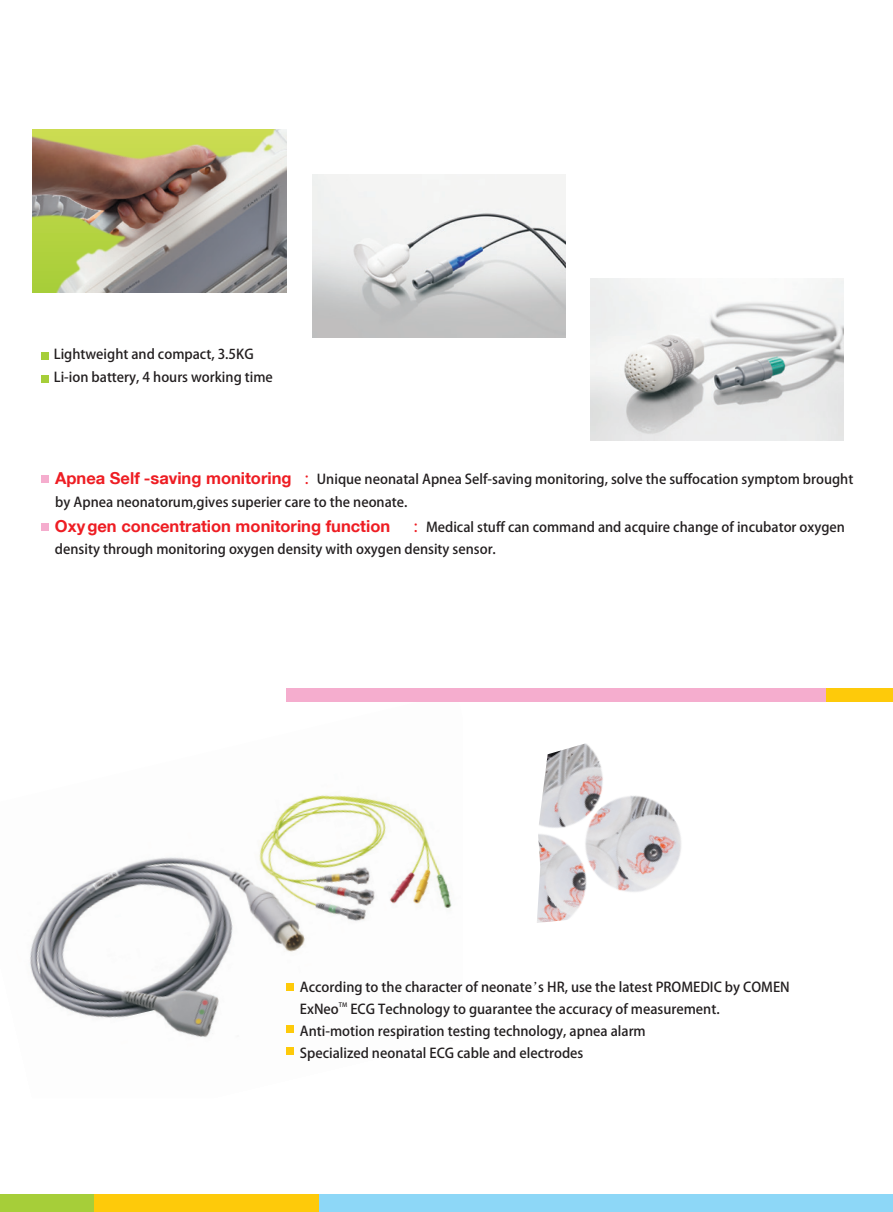
<style>
.page{position:relative;width:893px;height:1212px;background:#fff}
.page>*{position:absolute;margin:0;border:0;box-sizing:border-box;transform-origin:0 0}
.t1{font:700 16.5px "Helvetica Neue LT Com";color:#ee1d23}
.t2{font:13.5px/21.9px "Adobe Heiti Std";color:#231f20}
.t3{font:6px "Adobe Heiti Std";color:#231f20}
.s1{font-family:"Helvetica Neue LT Com";font-weight:700;font-size:16.5px;color:#ee1d23}
.s2{color:#ee1d23}
.s3{font-family:"Sim Sun"}
</style>
<div class="page">
<div style="left:319px;top:1194px;width:574px;height:18px;background:#8dd7f7"></div>
<div style="left:93px;top:1194px;width:226px;height:18px;background:#feca0a"></div>
<img style="left:30px;top:795px;width:422px;height:243px">
<div style="left:0;top:1194px;width:93px;height:18px;background:#a6ce39"></div>
<div style="left:286px;top:984px;width:8px;height:7px;background:#feca0a"></div>
<div style="left:286px;top:1025px;width:8px;height:8px;background:#feca0a"></div>
<div style="left:286px;top:1047px;width:8px;height:8px;background:#feca0a"></div>
<img style="left:537px;top:743px;width:144px;height:180px">
<div style="left:286px;top:688px;width:540px;height:14px;background:#f5adce"></div>
<div style="left:826px;top:688px;width:67px;height:14px;background:#feca0a"></div>
<div style="left:41px;top:352px;width:7px;height:7px;background:#a6ce39"></div>
<div style="left:41px;top:375px;width:7px;height:7px;background:#a6ce39"></div>
<img style="left:33px;top:130px;width:253px;height:162px">
<img style="left:590px;top:278px;width:254px;height:163px">
<div style="left:41px;top:475px;width:8px;height:8px;background:#f5adce"></div>
<div style="left:41px;top:523px;width:7px;height:7px;background:#f5adce"></div>
<img style="left:312px;top:175px;width:254px;height:162px">
<p class="t2" style="left:54px;top:343px;width:221px;line-height:23.1px">Lightweight and compact, 3.5KG<br>Li-ion battery, 4 hours working time</p>
<p class="t2" style="left:55px;top:468px;width:800px;line-height:22.6px"><span class="s1">Apnea Self -saving monitoring</span> <span class="s2">：</span>Unique neonatal Apnea Self-saving monitoring, solve the suffocation symptom brought by Apnea neonatorum,gives superier care to the neonate.</p>
<p class="t1" style="left:55px;top:515px;width:337px">Oxygen concentration monitoring function</p>
<p class="t2" style="left:55px;top:516px;width:792px;line-height:22.6px;text-indent:358px"><span class="s2">：</span>Medical stuff can command and acquire change of incubator oxygen density through monitoring oxygen density with oxygen density sensor.</p>
<p class="t2" style="left:300px;top:976px;width:491px">According to the character of neonate<span class="s3">’</span>s HR, use the latest PROMEDIC by COMEN</p>
<p class="t3" style="left:339px;top:1001px;width:10px">TM</p>
<p class="t2" style="left:300px;top:998px;width:421px">ExNeo ECG Technology to guarantee the accuracy of measurement.<br>Anti-motion respiration testing technology, apnea alarm<br>Specialized neonatal ECG cable and electrodes</p>
</div>
